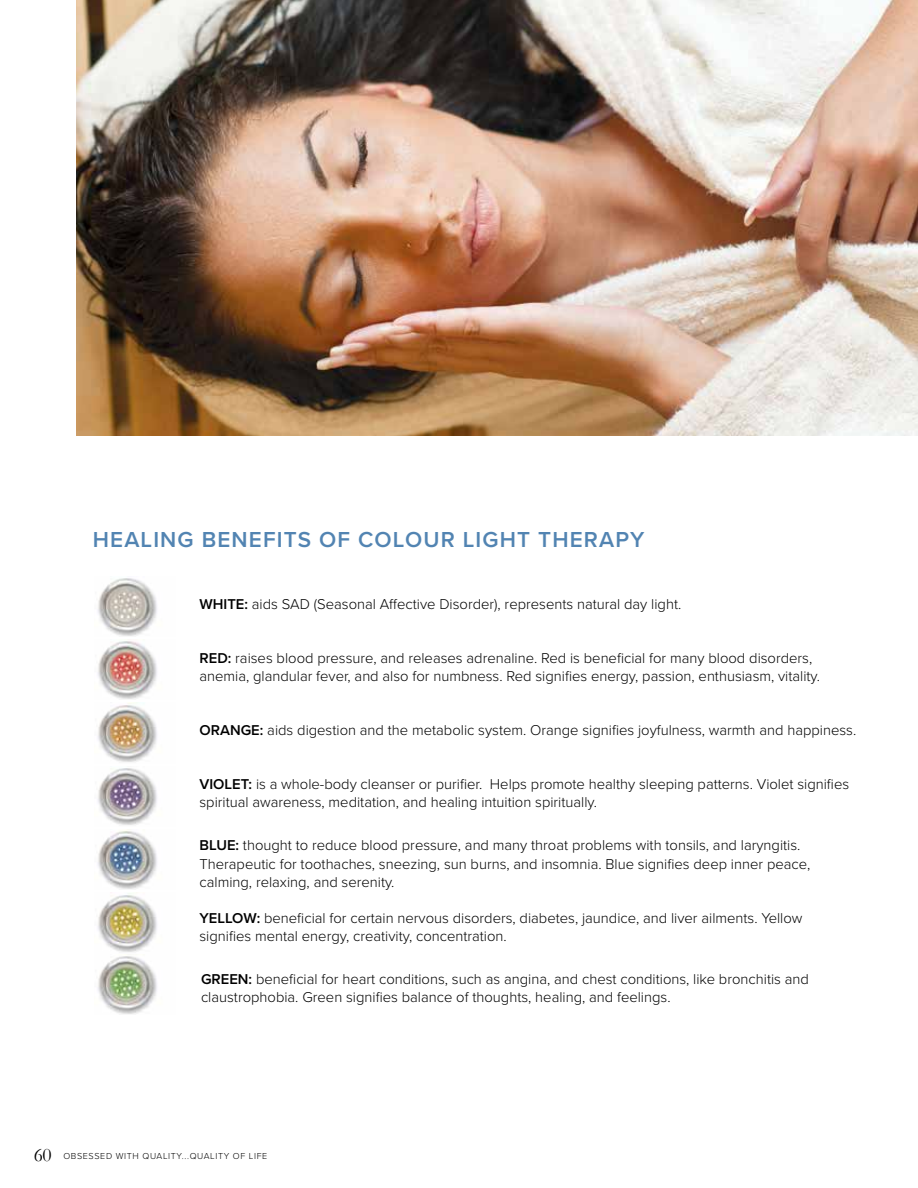
<style>
.page{position:relative;width:918px;height:1188px;background:#fff}
.page>*{position:absolute;margin:0;border:0;box-sizing:border-box;transform-origin:0 0}
.t1{font:600 22.5px "Proxima Nova";letter-spacing:.05em;color:#5284b2}
.t2{font:300 14.85px/18px "Proxima Nova";color:#000}
.t3{font:300 9px "Proxima Nova";letter-spacing:.07em;color:#000}
.s1{font-weight:600}
.s2{font-family:"Garamond";font-weight:400;font-size:19.5px}
</style>
<div class="page">
<img style="left:98px;top:641px;width:59px;height:58px">
<img style="left:98px;top:703px;width:59px;height:59px">
<img style="left:98px;top:578px;width:59px;height:58px">
<img style="left:98px;top:768px;width:59px;height:57px">
<img style="left:98px;top:829px;width:59px;height:60px">
<img style="left:98px;top:893px;width:59px;height:121px">
<img style="left:76px;top:0;width:842px;height:436px">
<h1 class="t1" style="left:93px;top:523px;width:553px">HEALING BENEFITS OF COLOUR LIGHT THERAPY</h1>
<p class="t2" style="left:200px;top:595px;width:483px"><span class="s1">WHITE:</span> aids SAD (Seasonal Affective Disorder), represents natural day light.</p>
<p class="t2" style="left:200px;top:648px;width:622px"><span class="s1">RED:</span> raises blood pressure, and releases adrenaline. Red is beneficial for many blood disorders, anemia, glandular fever, and also for numbness. Red signifies energy, passion, enthusiasm, vitality.</p>
<p class="t2" style="left:200px;top:720px;width:658px"><span class="s1">ORANGE:</span> aids digestion and the metabolic system. Orange signifies joyfulness, warmth and happiness.</p>
<p class="t2" style="left:200px;top:774px;width:651px"><span class="s1">VIOLET:</span> is a whole-body cleanser or purifier. Helps promote healthy sleeping patterns. Violet signifies spiritual awareness, meditation, and healing intuition spiritually.</p>
<p class="t2" style="left:200px;top:836px;width:612px"><span class="s1">BLUE:</span> thought to reduce blood pressure, and many throat problems with tonsils, and laryngitis.<br>Therapeutic for toothaches, sneezing, sun burns, and insomnia. Blue signifies deep inner peace, calming, relaxing, and serenity.</p>
<p class="t2" style="left:200px;top:908px;width:604px"><span class="s1">YELLOW:</span> beneficial for certain nervous disorders, diabetes, jaundice, and liver ailments. Yellow signifies mental energy, creativity, concentration.</p>
<p class="t2" style="left:201px;top:969px;width:609px"><span class="s1">GREEN:</span> beneficial for heart conditions, such as angina, and chest conditions, like bronchitis and claustrophobia. Green signifies balance of thoughts, healing, and feelings.</p>
<p class="t3" style="left:34px;top:1149px;width:235px"><span class="s2">60</span> OBSESSED WITH QUALITY...QUALITY OF LIFE</p>
</div>
